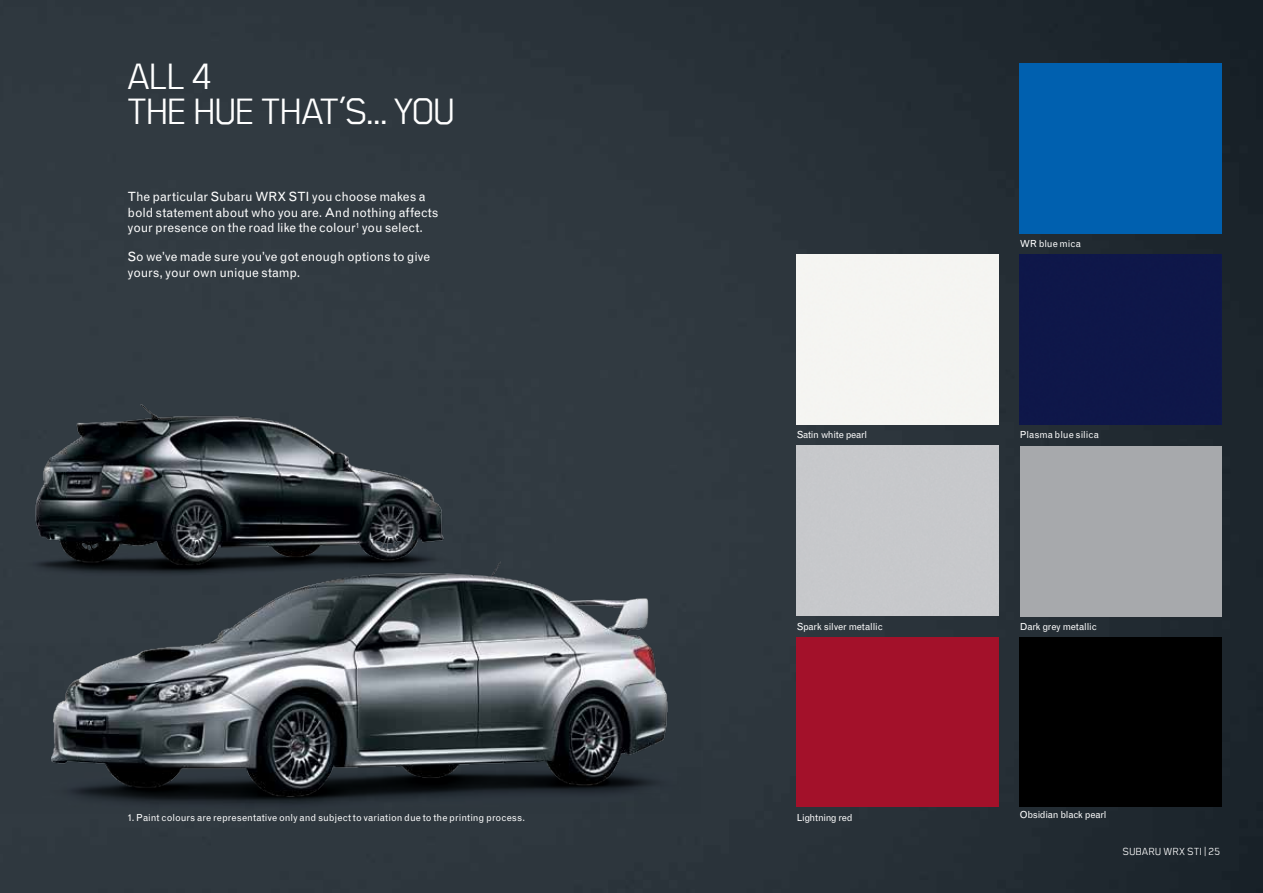
<style>
.page{position:relative;width:1263px;height:893px;background:#fff}
.page>*{position:absolute;margin:0;border:0;box-sizing:border-box;transform-origin:0 0}
.t1{font:42.75px/34.2px "Subaru";letter-spacing:-.055em;color:#fff}
.t2{font:12.75px/15.8px "Grotesque";letter-spacing:-.01em;color:#fff}
.t3{font:12px "Subaru";color:#fff}
.t4{font:9.75px "Grotesque";letter-spacing:-.005em;color:#fff}
.t5{font:9.75px "Grotesque";letter-spacing:-.03em;color:#fff}
.t6{font:9.75px "Grotesque";letter-spacing:-.025em;color:#fff}
.t7{font:9.75px "Grotesque";letter-spacing:-.04em;color:#fff}
</style>
<div class="page">
<img style="left:0;top:0;width:1263px;height:893px">
<div style="left:797px;top:446px;width:201px;height:170px;background:#c7c8cb"></div>
<div style="left:797px;top:637px;width:201px;height:170px;background:#a3112a"></div>
<div style="left:1020px;top:637px;width:201px;height:170px;background:#000"></div>
<div style="left:797px;top:255px;width:201px;height:170px;background:#f5f5f2"></div>
<div style="left:1020px;top:64px;width:201px;height:170px;background:#0060af"></div>
<div style="left:1020px;top:255px;width:201px;height:170px;background:#0e1749"></div>
<div style="left:1020px;top:446px;width:201px;height:170px;background:#a7a9ac"></div>
<img style="left:0;top:370px;width:503px;height:180px">
<img style="left:0;top:550px;width:701px;height:263px">
<h1 class="t1" style="left:128px;top:58px;width:154px">ALL 4<br>THE HUE THAT</h1>
<h1 class="t1" style="left:339px;top:92px;width:113px">’S... YOU</h1>
<p class="t2" style="left:128px;top:189px;width:313px">The particular Subaru WRX STI you choose makes a bold statement about who you are. And nothing affects your presence on the road like the colour<sup>1</sup> you select.</p>
<p class="t2" style="left:128px;top:249px;width:304px">So we’ve made sure you’ve got enough options to give yours, your own unique stamp.</p>
<p class="t4" style="left:128px;top:811px;width:399px">1. Paint colours are representative only and subject to variation due to the printing process.</p>
<p class="t4" style="left:1020px;top:238px;width:62px">WR blue mica</p>
<p class="t5" style="left:797px;top:429px;width:72px">Satin white pearl</p>
<p class="t4" style="left:1020px;top:429px;width:80px">Plasma blue silica</p>
<p class="t4" style="left:797px;top:620px;width:88px">Spark silver metallic</p>
<p class="t6" style="left:1020px;top:620px;width:78px">Dark grey metallic</p>
<p class="t7" style="left:797px;top:811px;width:57px">Lightning red</p>
<p class="t5" style="left:1020px;top:809px;width:88px">Obsidian black pearl</p>
<p class="t3" style="left:1123px;top:845px;width:99px">SUBARU WRX STI | 25</p>
</div>
